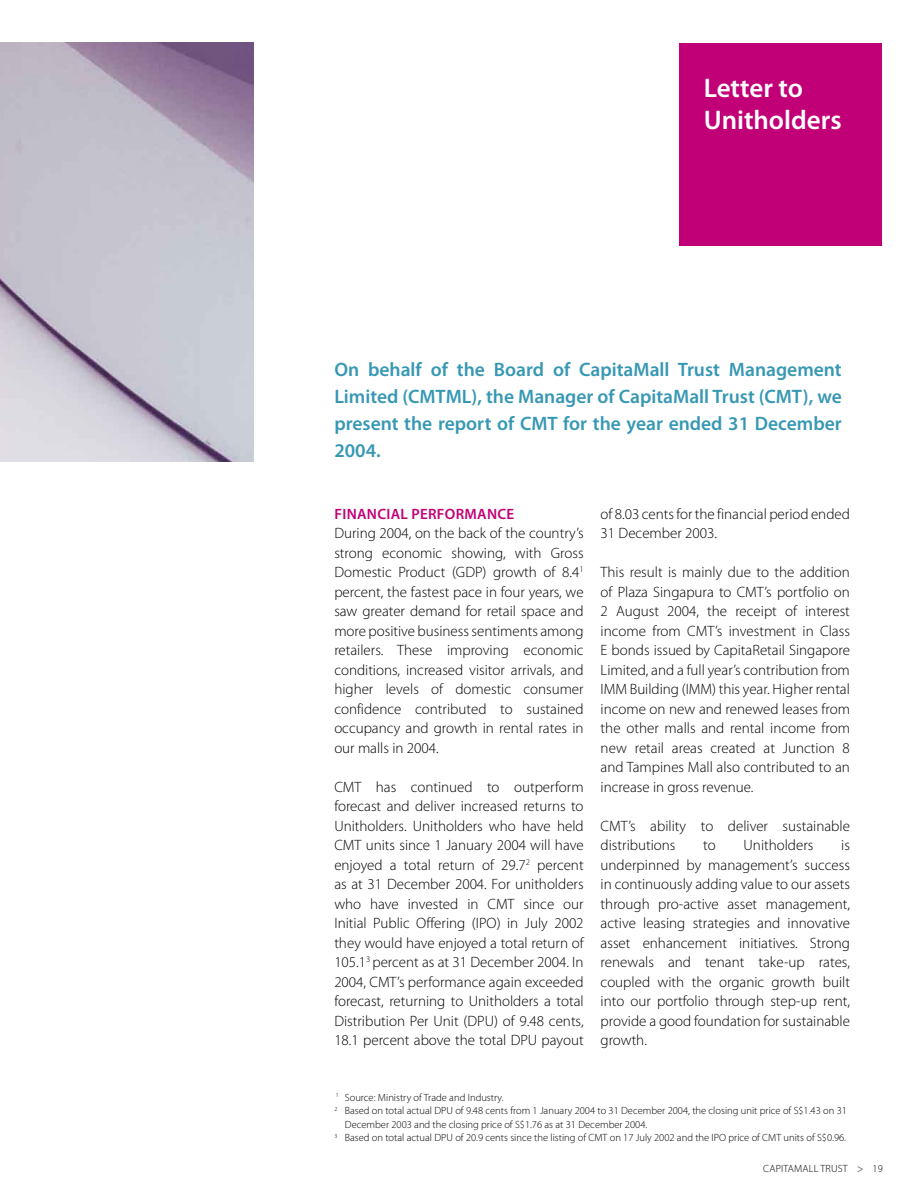
<style>
.page{position:relative;width:918px;height:1188px;background:#fff}
.page>*{position:absolute;margin:0;border:0;box-sizing:border-box;transform-origin:0 0}
.t1{font:600 27px "Myriad Pro";color:#fff}
.t2{font:600 19.5px/27px "Myriad Pro";color:#3798b4;text-align:justify}
.Paragraph_Body{font:300 15px/19.5px "Myriad Pro";color:#000;text-align:justify}
.Paragraph_Body-2{font:600 15px "Myriad Pro";letter-spacing:.02em;color:#c10077}
.t3{font:300 10.5px/13.5px "Myriad Pro";color:#000}
.t4{font:300 10.5px "Myriad Pro";letter-spacing:.02em;color:#000}
</style>
<div class="page">
<div style="left:680px;top:43px;width:202px;height:203px;background:#c10077"></div>
<img style="left:0;top:43px;width:253px;height:419px">
<p class="t1" style="left:704px;top:73px;width:101px">Letter to</p>
<p class="t1" style="left:704px;top:105px;width:139px">Unitholders</p>
<p class="t2" style="left:334px;top:356px;width:509px">On behalf of the Board of CapitaMall Trust Management Limited (CMTML), the Manager of CapitaMall Trust (CMT), we present the report of CMT for the year ended 31 December 2004.</p>
<p class="Paragraph_Body-2" style="left:334px;top:505px;width:181px">FINANCIAL PERFORMANCE</p>
<p class="Paragraph_Body" style="left:334px;top:524px;width:251px">During 2004, on the back of the country’s strong economic showing, with Gross Domestic Product (GDP) growth of 8.4<sup>1 </sup>percent, the fastest pace in four years, we saw greater demand for retail space and more positive business sentiments among retailers. These improving economic conditions, increased visitor arrivals, and higher levels of domestic consumer confidence contributed to sustained occupancy and growth in rental rates in our malls in 2004.</p>
<p class="Paragraph_Body" style="left:334px;top:777px;width:251px">CMT has continued to outperform forecast and deliver increased returns to Unitholders. Unitholders who have held CMT units since 1 January 2004 will have enjoyed a total return of 29.7<sup>2</sup> percent as at 31 December 2004. For unitholders who have invested in CMT since our Initial Public Offering (IPO) in July 2002 they would have enjoyed a total return of 105.1<sup>3</sup> percent as at 31 December 2004. In 2004, CMT’s performance again exceeded forecast, returning to Unitholders a total Distribution Per Unit (DPU) of 9.48 cents, 18.1 percent above the total DPU payout</p>
<p class="Paragraph_Body" style="left:601px;top:504px;width:251px">of 8.03 cents for the financial period ended<br>31 December 2003.</p>
<p class="Paragraph_Body" style="left:601px;top:563px;width:251px">This result is mainly due to the addition of Plaza Singapura to CMT’s portfolio on 2 August 2004, the receipt of interest income from CMT’s investment in Class E bonds issued by CapitaRetail Singapore Limited, and a full year’s contribution from IMM Building (IMM) this year. Higher rental income on new and renewed leases from the other malls and rental income from new retail areas created at Junction 8 and Tampines Mall also contributed to an increase in gross revenue.</p>
<p class="Paragraph_Body" style="left:601px;top:816px;width:251px">CMT’s ability to deliver sustainable distributions</p>
<p class="Paragraph_Body" style="left:703px;top:836px;width:14px">to</p>
<p class="Paragraph_Body" style="left:744px;top:836px;width:71px">Unitholders</p>
<p class="Paragraph_Body" style="left:601px;top:836px;width:251px;text-indent:241px">is underpinned by management’s success in continuously adding value to our assets through pro-active asset management, active leasing strategies and innovative asset enhancement initiatives. Strong renewals and tenant take-up rates, coupled with the organic growth built into our portfolio through step-up rent, provide a good foundation for sustainable growth.</p>
<p class="t3" style="left:336px;top:1091px;width:169px"><sup>1</sup> Source: Ministry of Trade and Industry.</p>
<p class="t3" style="left:345px;top:1104px;width:504px;text-indent:-10px"><sup>2</sup> Based on total actual DPU of 9.48 cents from 1 January 2004 to 31 December 2004, the closing unit price of S$1.43 on 31<br>December 2003 and the closing price of S$1.76 as at 31 December 2004.</p>
<p class="t3" style="left:334px;top:1131px;width:513px"><sup>3</sup> Based on total actual DPU of 20.9 cents since the listing of CMT on 17 July 2002 and the IPO price of CMT units of S$0.96.</p>
<p class="t4" style="left:763px;top:1163px;width:121px">CAPITAMALL TRUST &gt; 19</p>
</div>
